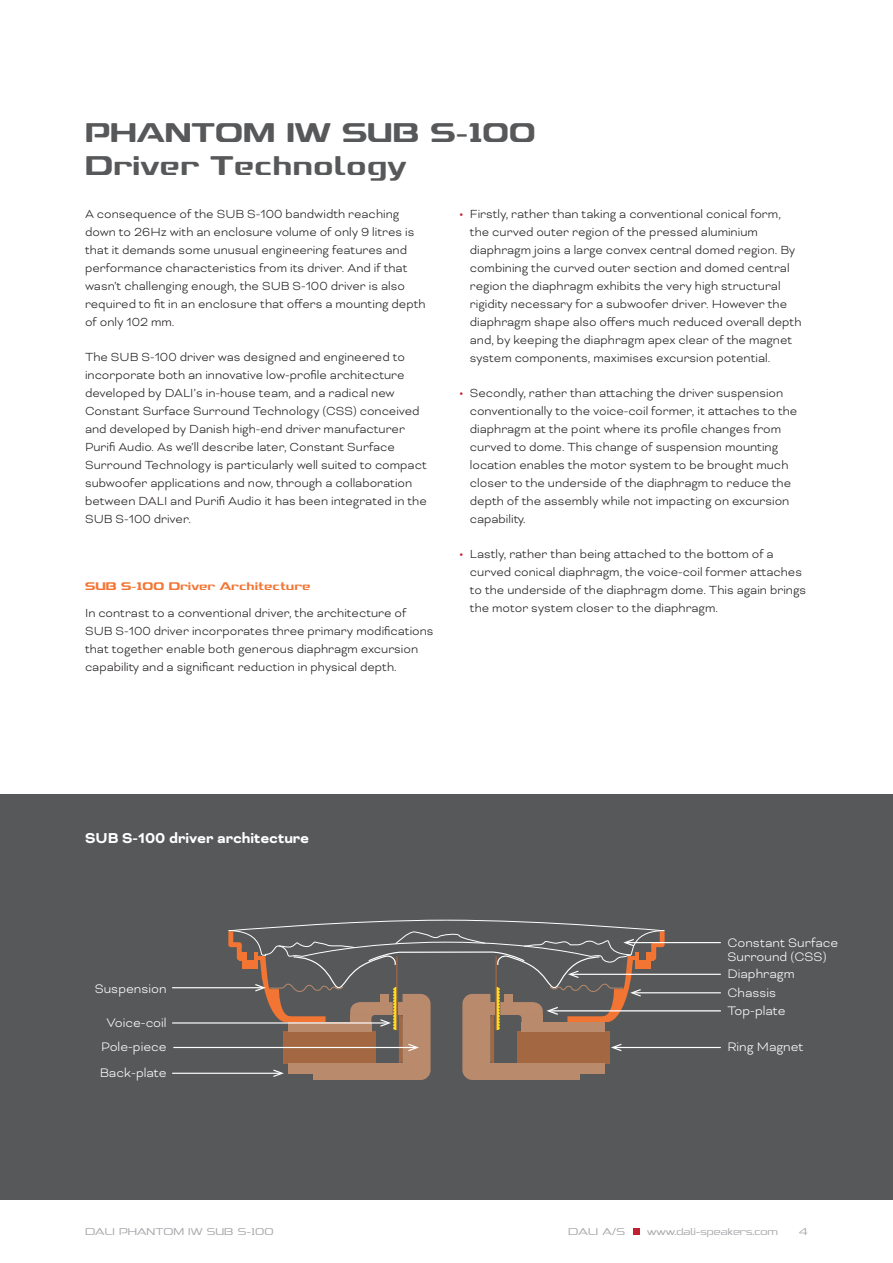
<style>
.page{position:relative;width:893px;height:1263px;background:#fff}
.page>*{position:absolute;margin:0;border:0;box-sizing:border-box;transform-origin:0 0}
.t1{font:700 33px/33px "Dali Font 2";color:#57585a}
.t2{font:700 16.5px "Bicyclette";color:#fff}
.t3{font:300 14.25px/24.5px "Bicyclette";color:#fff;text-align:center}
.t4{font:300 13.5px/18px "Bicyclette";color:#231f20}
.t5{font:700 13.5px "Dali Font 2";color:#f37533}
.t6{font:300 12px "Dali Font 2";color:#a8a9ad}
.s1{font-weight:700;color:#c21f33}
</style>
<div class="page">
<div style="left:0;top:794px;width:893px;height:405px;background:#57585a"></div>
<hr style="left:614px;top:1047px;width:107px;height:1px;background:#fff">
<hr style="left:550px;top:1010px;width:171px;height:1px;background:#fff">
<hr style="left:633px;top:992px;width:88px;height:1px;background:#fff">
<hr style="left:571px;top:974px;width:150px;height:1px;background:#fff">
<hr style="left:627px;top:942px;width:94px;height:1px;background:#fff">
<hr style="left:172px;top:1022px;width:216px;height:1px;background:#fff">
<hr style="left:173px;top:1047px;width:243px;height:1px;background:#fff">
<hr style="left:172px;top:1073px;width:109px;height:1px;background:#fff">
<hr style="left:172px;top:987px;width:90px;height:1px;background:#fff">
<svg style="left:227px;top:919px;width:439px;height:161px"></svg>
<svg style="left:633px;top:1228px;width:6px;height:6px"></svg>
<h1 class="t1" style="left:85px;top:115px;width:452px">PHANTOM IW SUB S-100<br>Driver Technology</h1>
<p class="t4" style="left:85px;top:205px;width:342px">A consequence of the SUB S-100 bandwidth reaching down to 26Hz with an enclosure volume of only 9 litres is that it demands some unusual engineering features and performance characteristics from its driver. And if that wasn’t challenging enough, the SUB S-100 driver is also required to fit in an enclosure that offers a mounting depth of only 102 mm.</p>
<p class="t4" style="left:85px;top:348px;width:343px">The SUB S-100 driver was designed and engineered to incorporate both an innovative low-profile architecture developed by DALI’s in-house team, and a radical new Constant Surface Surround Technology (CSS) conceived and developed by Danish high-end driver manufacturer Purifi Audio. As we’ll describe later, Constant Surface Surround Technology is particularly well suited to compact subwoofer applications and now, through a collaboration between DALI and Purifi Audio it has been integrated in the SUB S-100 driver.</p>
<p class="t4" style="left:470px;top:205px;width:333px;text-indent:-11px"><span class="s1">•</span> Firstly, rather than taking a conventional conical form, the curved outer region of the pressed aluminium diaphragm joins a large convex central domed region. By combining the curved outer section and domed central region the diaphragm exhibits the very high structural rigidity necessary for a subwoofer driver. However the diaphragm shape also offers much reduced overall depth and, by keeping the diaphragm apex clear of the magnet system components, maximises excursion potential.</p>
<p class="t4" style="left:470px;top:384px;width:329px;text-indent:-11px"><span class="s1">•</span> Secondly, rather than attaching the driver suspension conventionally to the voice-coil former, it attaches to the diaphragm at the point where its profile changes from curved to dome. This change of suspension mounting location enables the motor system to be brought much closer to the underside of the diaphragm to reduce the depth of the assembly while not impacting on excursion capability.</p>
<p class="t4" style="left:470px;top:545px;width:338px;text-indent:-11px"><span class="s1">•</span> Lastly, rather than being attached to the bottom of a curved conical diaphragm, the voice-coil former attaches to the underside of the diaphragm dome. This again brings the motor system closer to the diaphragm.</p>
<p class="t5" style="left:85px;top:579px;width:227px">SUB S-100 Driver Architecture</p>
<p class="t4" style="left:85px;top:603px;width:350px">In contrast to a conventional driver, the architecture of SUB S-100 driver incorporates three primary modifications that together enable both generous diaphragm excursion capability and a significant reduction in physical depth.</p>
<p class="t2" style="left:85px;top:828px;width:226px">SUB S-100 driver architecture</p>
<p class="t3" style="left:95px;top:976px;width:73px">Suspension</p>
<p class="t3" style="left:101px;top:1010px;width:67px">Voice-coil<br>Pole-piece</p>
<p class="t3" style="left:100px;top:1060px;width:68px">Back-plate</p>
<p class="t3" style="left:727px;top:935px;width:112px;line-height:14.2px;text-align:left">Constant Surface<br>Surround (CSS)</p>
<p class="t3" style="left:727px;top:962px;width:69px">Diaphragm</p>
<p class="t3" style="left:727px;top:980px;width:50px">Chassis</p>
<p class="t3" style="left:727px;top:998px;width:60px">Top-plate</p>
<p class="t3" style="left:727px;top:1034px;width:78px">Ring Magnet</p>
<p class="t6" style="left:85px;top:1225px;width:190px">DALI PHANTOM IW SUB S-100</p>
<p class="t6" style="left:568px;top:1225px;width:58px">DALI A/S</p>
<p class="t6" style="left:647px;top:1225px;width:132px">www.dali-speakers.com</p>
<p class="t6" style="left:799px;top:1225px;width:11px">4</p>
</div>
